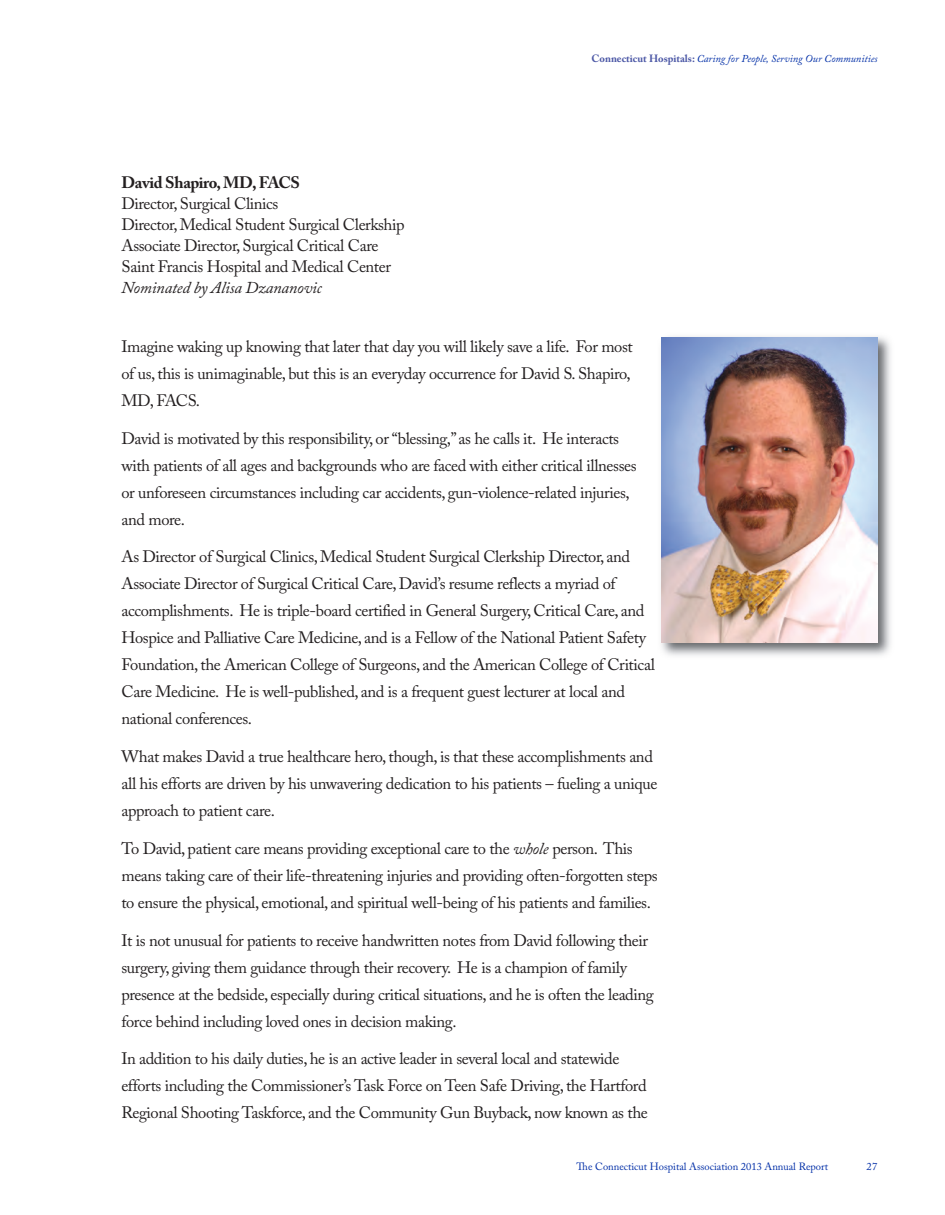
<style>
.page{position:relative;width:945px;height:1215px;background:#fff}
.page>*{position:absolute;margin:0;border:0;box-sizing:border-box;transform-origin:0 0}
.t1{font:16.5px/27px "Adobe Caslon Pro";letter-spacing:-.025em;color:#231f20}
.t2{font:italic 16.5px "Adobe Caslon Pro";letter-spacing:-.01em;color:#231f20}
.t3{font:700 16.5px "Adobe Caslon Pro";letter-spacing:-.025em;color:#231f20}
.t4{font:italic 10.5px "Adobe Caslon Pro";color:#002ea7}
.t5{font:10.5px "Adobe Caslon Pro";color:#002ea7}
.s1{font-weight:700;font-style:normal;color:#4c58a6}
.s2{font-style:italic}
</style>
<div class="page">
<img style="left:661px;top:336px;width:230px;height:320px">
<img style="left:662px;top:338px;width:215px;height:304px">
<p class="t3" style="left:122px;top:175px;width:180px">David Shapiro, MD, FACS</p>
<p class="t1" style="left:122px;top:195px;width:285px;line-height:21px">Director, Surgical Clinics<br>Director, Medical Student Surgical Clerkship Associate Director, Surgical Critical Care Saint Francis Hospital and Medical Center</p>
<p class="t2" style="left:122px;top:282px;width:202px">Nominated by Alisa Dzananovic</p>
<p class="t4" style="left:592px;top:55px;width:287px"><span class="s1">Connecticut Hospitals:</span> Caring for People, Serving Our Communities</p>
<p class="t1" style="left:122px;top:335px;width:513px">Imagine waking up knowing that later that day you will likely save a life. For most of us, this is unimaginable, but this is an everyday occurrence for David S. Shapiro,<br>MD, FACS.</p>
<p class="t1" style="left:122px;top:426px;width:517px">David is motivated by this responsibility, or “blessing,” as he calls it. He interacts with patients of all ages and backgrounds who are faced with either critical illnesses or unforeseen circumstances including car accidents, gun-violence-related injuries, and more.</p>
<p class="t1" style="left:122px;top:545px;width:535px">As Director of Surgical Clinics, Medical Student Surgical Clerkship Director, and Associate Director of Surgical Critical Care, David’s resume reflects a myriad of accomplishments. He is triple-board certified in General Surgery, Critical Care, and Hospice and Palliative Care Medicine, and is a Fellow of the National Patient Safety Foundation, the American College of Surgeons, and the American College of Critical Care Medicine. He is well-published, and is a frequent guest lecturer at local and national conferences.</p>
<p class="t1" style="left:122px;top:745px;width:538px">What makes David a true healthcare hero, though, is that these accomplishments and all his efforts are driven by his unwavering dedication to his patients – fueling a unique approach to patient care.</p>
<p class="t1" style="left:121px;top:837px;width:538px">To David, patient care means providing exceptional care to the <span class="s2">whole</span> person. This means taking care of their life-threatening injuries and providing often-forgotten steps to ensure the physical, emotional, and spiritual well-being of his patients and families.</p>
<p class="t1" style="left:121px;top:929px;width:534px">It is not unusual for patients to receive handwritten notes from David following their surgery, giving them guidance through their recovery. He is a champion of family presence at the bedside, especially during critical situations, and he is often the leading force behind including loved ones in decision making.</p>
<p class="t1" style="left:121px;top:1047px;width:528px">In addition to his daily duties, he is an active leader in several local and statewide efforts including the Commissioner’s Task Force on Teen Safe Driving, the Hartford<br>Regional Shooting Taskforce, and the Community Gun Buyback, now known as the</p>
<p class="t5" style="left:577px;top:1162px;width:253px">The Connecticut Hospital Association 2013 Annual Report</p>
<p class="t5" style="left:866px;top:1162px;width:13px">27</p>
</div>
